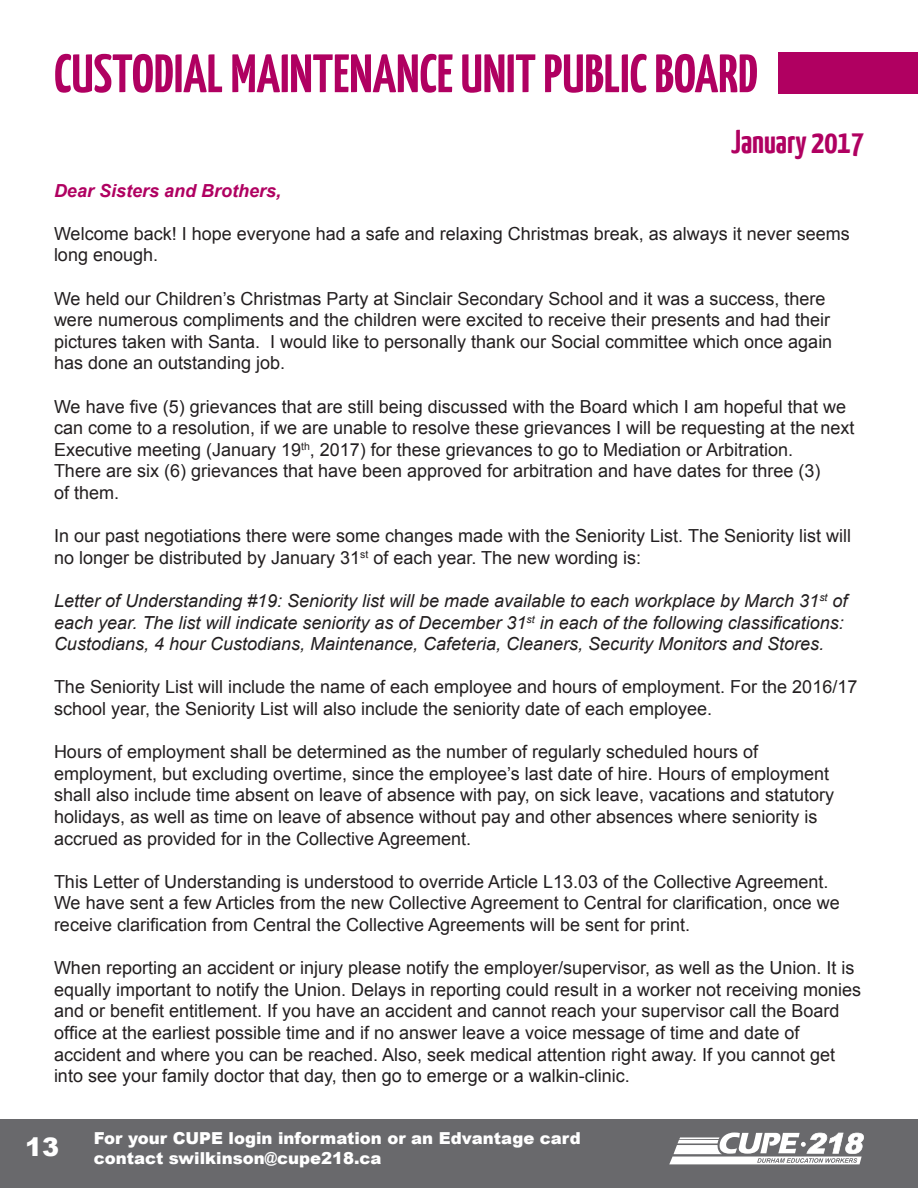
<style>
.page{position:relative;width:918px;height:1188px;background:#fff}
.page>*{position:absolute;margin:0;border:0;box-sizing:border-box;transform-origin:0 0}
.t1{font:700 54px "Yanone Kaffeesatz";color:#b00061}
.t2{font:700 33px "Yanone Kaffeesatz";color:#b00061}
.t3{font:900 25.5px "Arial";color:#fff}
.t4{font:18px/21.6px "Arial";color:#231f20}
.t5{font:italic 18px/21.6px "Arial";color:#231f20}
.t6{font:italic 700 18px "Arial";color:#b00061}
.t7{font:900 16.5px "Arial";color:#fff}
</style>
<div class="page">
<div style="left:778px;top:52px;width:140px;height:42px;background:#b00061"></div>
<div style="left:1px;top:1120px;width:917px;height:68px;background:#69696c"></div>
<svg style="left:669px;top:1133px;width:195px;height:31px"></svg>
<p class="t1" style="left:54px;top:40px;width:706px">CUSTODIAL MAINTENANCE UNIT PUBLIC BOARD</p>
<p class="t2" style="left:731px;top:122px;width:135px">January 2017</p>
<p class="t6" style="left:54px;top:178px;width:229px">Dear Sisters and Brothers,</p>
<p class="t4" style="left:54px;top:223px;width:797px">Welcome back! I hope everyone had a safe and relaxing Christmas break, as always it never seems long enough.</p>
<p class="t4" style="left:54px;top:287px;width:780px">We held our Children’s Christmas Party at Sinclair Secondary School and it was a success, there were numerous compliments and the children were excited to receive their presents and had their pictures taken with Santa. I would like to personally thank our Social committee which once again has done an outstanding job.</p>
<p class="t4" style="left:54px;top:395px;width:802px">We have five (5) grievances that are still being discussed with the Board which I am hopeful that we can come to a resolution, if we are unable to resolve these grievances I will be requesting at the next<br>Executive meeting (January 19<sup>th</sup>, 2017) for these grievances to go to Mediation or Arbitration.</p>
<p class="t4" style="left:54px;top:460px;width:768px">There are six (6) grievances that have been approved for arbitration and have dates for three (3)</p>
<p class="t4" style="left:54px;top:482px;width:67px">of them.</p>
<p class="t4" style="left:54px;top:525px;width:799px">In our past negotiations there were some changes made with the Seniority List. The Seniority list will no longer be distributed by January 31<sup>st</sup> of each year. The new wording is:</p>
<p class="t5" style="left:54px;top:590px;width:795px">Letter of Understanding #19: Seniority list will be made available to each workplace by March 31<sup>st</sup> of each year. The list will indicate seniority as of December 31<sup>st</sup> in each of the following classifications:<br>Custodians, 4 hour Custodians, Maintenance, Cafeteria, Cleaners, Security Monitors and Stores.</p>
<p class="t4" style="left:54px;top:676px;width:805px">The Seniority List will include the name of each employee and hours of employment. For the 2016/17 school year, the Seniority List will also include the seniority date of each employee.</p>
<p class="t4" style="left:54px;top:741px;width:706px">Hours of employment shall be determined as the number of regularly scheduled hours of</p>
<p class="t4" style="left:54px;top:763px;width:782px">employment, but excluding overtime, since the employee’s last date of hire. Hours of employment shall also include time absent on leave of absence with pay, on sick leave, vacations and statutory holidays, as well as time on leave of absence without pay and other absences where seniority is</p>
<p class="t4" style="left:54px;top:827px;width:419px">accrued as provided for in the Collective Agreement.</p>
<p class="t4" style="left:54px;top:871px;width:776px">This Letter of Understanding is understood to override Article L13.03 of the Collective Agreement.</p>
<p class="t4" style="left:54px;top:892px;width:788px">We have sent a few Articles from the new Collective Agreement to Central for clarification, once we receive clarification from Central the Collective Agreements will be sent for print.</p>
<p class="t4" style="left:54px;top:957px;width:809px">When reporting an accident or injury please notify the employer/supervisor, as well as the Union. It is equally important to notify the Union. Delays in reporting could result in a worker not receiving monies and or benefit entitlement. If you have an accident and cannot reach your supervisor call the Board office at the earliest possible time and if no answer leave a voice message of time and date of</p>
<p class="t4" style="left:54px;top:1043px;width:783px">accident and where you can be reached. Also, seek medical attention right away. If you cannot get into see your family doctor that day, then go to emerge or a walkin-clinic.</p>
<p class="t3" style="left:25px;top:1129px;width:36px">13</p>
<p class="t7" style="left:94px;top:1126px;width:488px">For your CUPE login information or an Edvantage card</p>
<p class="t7" style="left:94px;top:1146px;width:289px">contact swilkinson@cupe218.ca</p>
</div>
